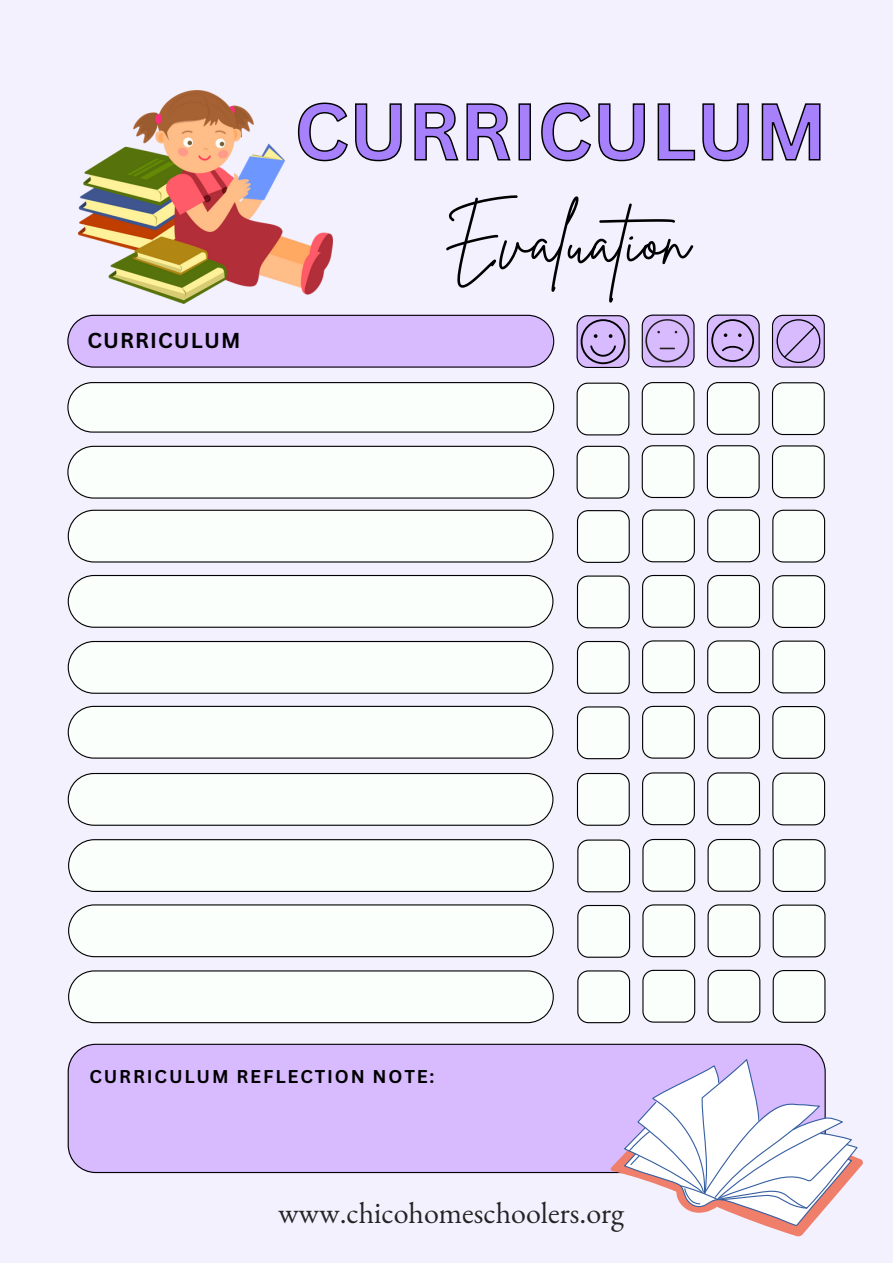
<style>
.page{position:relative;width:893px;height:1264px;background:#fff}
.page>*{position:absolute;margin:0;border:0;box-sizing:border-box;transform-origin:0 0}
.t1{font:700 78px "Canva Sans";color:#a781fc}
.t2{font:67.5px "Brittany Signature";color:#000}
.t3{font:30px "EB Garamond";color:#242424}
.t4{font:700 21px "Canva Sans";letter-spacing:.05em;color:#000}
.t5{font:700 18px "Canva Sans";letter-spacing:.1em;color:#000}
</style>
<div class="page">
<div style="left:0;top:0;width:892px;height:1262px;background:#f4f1ff"></div>
<div style="left:68px;top:1043px;width:755px;height:130px;background:#d8baff"></div>
<svg style="left:67px;top:382px;width:487px;height:50px"></svg>
<div style="left:67px;top:315px;width:487px;height:52px;background:#d8baff"></div>
<div style="left:67px;top:446px;width:487px;height:52px;background:#fafffb"></div>
<svg style="left:576px;top:382px;width:53px;height:53px"></svg>
<svg style="left:641px;top:382px;width:53px;height:53px"></svg>
<svg style="left:706px;top:382px;width:53px;height:53px"></svg>
<svg style="left:772px;top:382px;width:52px;height:53px"></svg>
<svg style="left:576px;top:446px;width:53px;height:52px"></svg>
<svg style="left:641px;top:445px;width:53px;height:53px"></svg>
<svg style="left:706px;top:445px;width:53px;height:53px"></svg>
<svg style="left:772px;top:445px;width:52px;height:53px"></svg>
<svg style="left:577px;top:510px;width:52px;height:53px"></svg>
<svg style="left:642px;top:509px;width:52px;height:53px"></svg>
<svg style="left:707px;top:509px;width:53px;height:53px"></svg>
<svg style="left:772px;top:509px;width:53px;height:53px"></svg>
<svg style="left:577px;top:575px;width:52px;height:53px"></svg>
<svg style="left:642px;top:575px;width:52px;height:52px"></svg>
<svg style="left:707px;top:575px;width:53px;height:52px"></svg>
<svg style="left:772px;top:575px;width:53px;height:53px"></svg>
<svg style="left:577px;top:641px;width:52px;height:52px"></svg>
<svg style="left:642px;top:640px;width:52px;height:53px"></svg>
<svg style="left:707px;top:640px;width:53px;height:53px"></svg>
<svg style="left:772px;top:640px;width:53px;height:53px"></svg>
<svg style="left:577px;top:706px;width:52px;height:53px"></svg>
<svg style="left:642px;top:705px;width:52px;height:53px"></svg>
<svg style="left:707px;top:705px;width:53px;height:53px"></svg>
<svg style="left:772px;top:706px;width:53px;height:52px"></svg>
<svg style="left:577px;top:773px;width:52px;height:52px"></svg>
<svg style="left:642px;top:772px;width:52px;height:53px"></svg>
<svg style="left:707px;top:772px;width:53px;height:53px"></svg>
<svg style="left:772px;top:772px;width:53px;height:53px"></svg>
<svg style="left:577px;top:839px;width:53px;height:53px"></svg>
<svg style="left:642px;top:839px;width:53px;height:52px"></svg>
<svg style="left:707px;top:839px;width:53px;height:52px"></svg>
<svg style="left:772px;top:839px;width:53px;height:53px"></svg>
<svg style="left:577px;top:904px;width:53px;height:53px"></svg>
<svg style="left:642px;top:904px;width:53px;height:53px"></svg>
<svg style="left:707px;top:904px;width:53px;height:53px"></svg>
<svg style="left:772px;top:904px;width:53px;height:53px"></svg>
<svg style="left:577px;top:970px;width:53px;height:53px"></svg>
<svg style="left:642px;top:969px;width:53px;height:53px"></svg>
<svg style="left:707px;top:969px;width:53px;height:53px"></svg>
<svg style="left:772px;top:970px;width:53px;height:52px"></svg>
<svg style="left:68px;top:575px;width:485px;height:52px"></svg>
<svg style="left:68px;top:509px;width:485px;height:53px"></svg>
<svg style="left:68px;top:641px;width:485px;height:52px"></svg>
<svg style="left:68px;top:705px;width:485px;height:53px"></svg>
<svg style="left:68px;top:773px;width:485px;height:52px"></svg>
<svg style="left:68px;top:904px;width:486px;height:53px"></svg>
<svg style="left:68px;top:839px;width:486px;height:53px"></svg>
<svg style="left:68px;top:970px;width:486px;height:53px"></svg>
<svg style="left:576px;top:315px;width:53px;height:53px"></svg>
<svg style="left:641px;top:314px;width:53px;height:53px"></svg>
<svg style="left:706px;top:314px;width:53px;height:53px"></svg>
<svg style="left:772px;top:315px;width:52px;height:52px"></svg>
<svg style="left:333px;top:102px;width:488px;height:60px"></svg>
<svg style="left:610px;top:1059px;width:253px;height:177px"></svg>
<img style="left:79px;top:91px;width:254px;height:212px">
<p class="t4" style="left:87px;top:326px;width:154px">CURRICULUM</p>
<h1 class="t1" style="left:294px;top:76px;width:534px">CURRICULUM</h1>
<h2 class="t2" style="left:444px;top:196px;width:251px">Evaluation</h2>
<p class="t5" style="left:89px;top:1063px;width:346px">CURRICULUM REFLECTION NOTE:</p>
<p class="t3" style="left:278px;top:1192px;width:348px">www.chicohomeschoolers.org</p>
</div>
